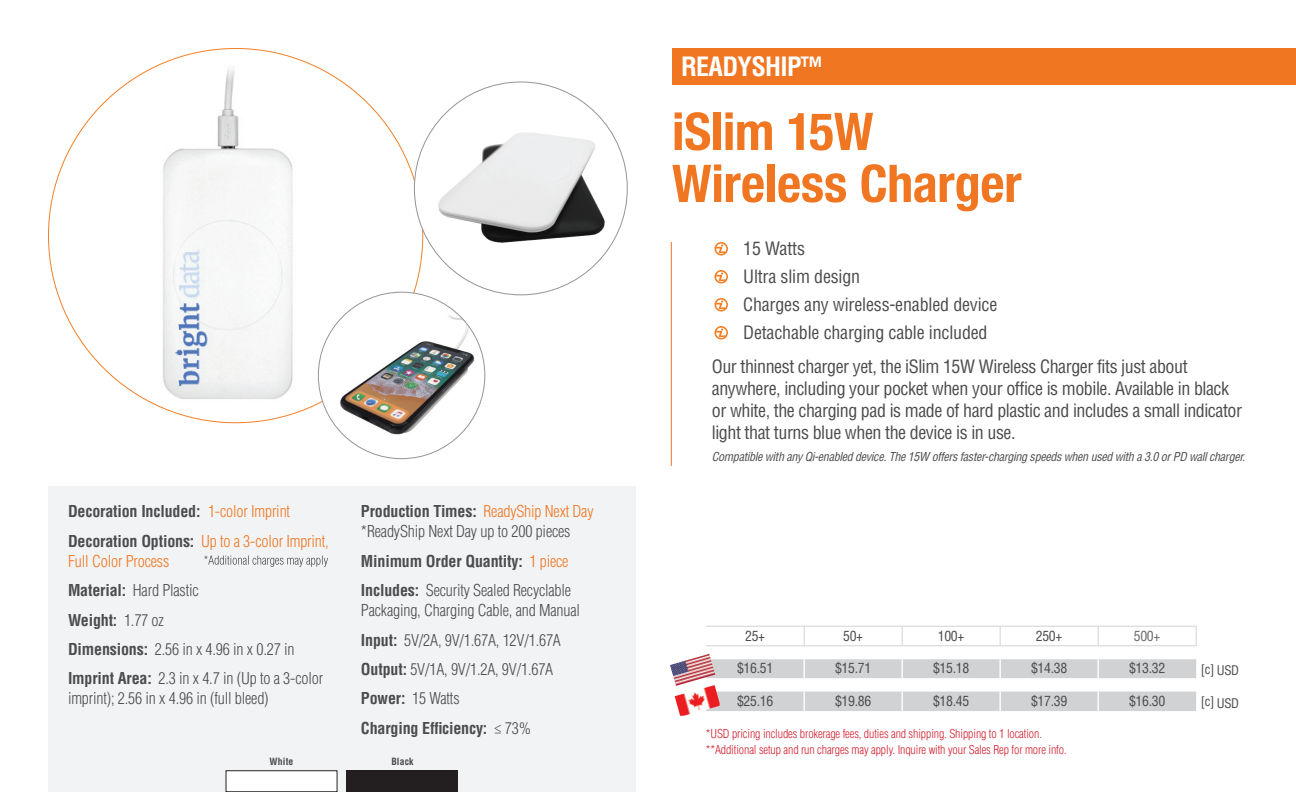
<style>
.page{position:relative;width:1296px;height:792px;background:#fff}
.page>*{position:absolute;margin:0;border:0;box-sizing:border-box;transform-origin:0 0}
.t1{font:700 condensed 52px/52px "Helvetica Neue";letter-spacing:-.005em;color:#f07622}
.t2{font:700 condensed 26px "Helvetica LT Std";letter-spacing:-.025em;color:#fff}
.t3{font:condensed 18px/22px "Helvetica LT Std";letter-spacing:-.025em;color:#4b4c4d}
.t4{font:300 condensed 16px/29.4px "Helvetica LT Std";letter-spacing:-.01em;color:#4b4c4d}
.t5{font:700 condensed 16px/29.4px "Helvetica LT Std";letter-spacing:-.01em;color:#4b4c4d}
.t6{font:condensed 13.8px "Helvetica LT Std";letter-spacing:-.025em;color:#4b4c4d}
.t7{font:condensed 13.8px "Helvetica LT Std";color:#69696c}
.t8{font:condensed 13px "Helvetica LT Std";letter-spacing:-.03em;color:#4b4c4d}
.t9{font:300 condensed 12px/16px "Helvetica LT Std";letter-spacing:-.01em;color:#d2202f}
.t10{font:italic condensed 12px "Helvetica LT Std";letter-spacing:-.025em;color:#4b4c4d}
.t11{font:700 condensed 9.8px "Helvetica LT Std";letter-spacing:.01em;color:#4b4c4d}
.s1{font-weight:300;color:#f07622}
.s2{color:#f07622}
.s3{font-weight:700}
.s4{font-weight:300}
</style>
<div class="page">
<div style="left:48px;top:486px;width:588px;height:306px;background:#f2f3f4"></div>
<svg style="left:204px;top:556px;width:124px;height:11px"></svg>
<img style="left:63px;top:58px;width:350px;height:349px">
<img style="left:434px;top:102px;width:173px;height:173px">
<div style="left:318px;top:292px;width:167px;height:167px;background:#fff;border-radius:50%"></div>
<img style="left:337px;top:304px;width:139px;height:139px">
<div style="left:226px;top:771px;width:111px;height:21px;background:#fff"></div>
<div style="left:226px;top:770px;width:111px;height:22px;border:1px solid #231f20"></div>
<div style="left:347px;top:770px;width:111px;height:22px;background:#231f20"></div>
<div style="left:672px;top:48px;width:624px;height:37px;background:#f07622"></div>
<hr style="left:671px;top:242px;width:1px;height:224px;background:#f07622">
<svg style="left:714px;top:242px;width:14px;height:14px"></svg>
<svg style="left:714px;top:270px;width:14px;height:14px"></svg>
<svg style="left:714px;top:298px;width:14px;height:14px"></svg>
<svg style="left:714px;top:326px;width:14px;height:14px"></svg>
<div style="left:715px;top:659px;width:481px;height:19px;background:#d1d2d4"></div>
<div style="left:720px;top:692px;width:476px;height:19px;background:#d1d2d4"></div>
<hr style="left:706px;top:626px;width:98px;height:1px;background:#d1d2d4">
<hr style="left:804px;top:626px;width:98px;height:1px;background:#d1d2d4">
<svg style="left:804px;top:627px;width:1px;height:18px"></svg>
<hr style="left:902px;top:626px;width:98px;height:1px;background:#d1d2d4">
<svg style="left:902px;top:627px;width:1px;height:18px"></svg>
<hr style="left:1000px;top:626px;width:98px;height:1px;background:#d1d2d4">
<hr style="left:1098px;top:626px;width:98px;height:1px;background:#d1d2d4">
<hr style="left:706px;top:645px;width:98px;height:1px;background:#d1d2d4">
<hr style="left:804px;top:645px;width:98px;height:1px;background:#d1d2d4">
<hr style="left:902px;top:645px;width:98px;height:1px;background:#d1d2d4">
<hr style="left:1000px;top:645px;width:98px;height:1px;background:#d1d2d4">
<hr style="left:1098px;top:645px;width:98px;height:1px;background:#d1d2d4">
<svg style="left:1000px;top:627px;width:1px;height:18px"></svg>
<svg style="left:1098px;top:627px;width:1px;height:18px"></svg>
<svg style="left:1196px;top:626px;width:1px;height:20px"></svg>
<img style="left:675px;top:686px;width:45px;height:30px">
<img style="left:670px;top:654px;width:45px;height:32px">
<p class="t5" style="left:68px;top:497px;width:262px">Decoration Included: <span class="s1">1-color Imprint<br></span>Decoration Options: <span class="s1">Up to a 3-color Imprint,</span></p>
<p class="t4" style="left:68px;top:546px;width:257px"><span class="s2">Full Color Process<br></span><span class="s3">Material:</span> Hard Plastic<br><span class="s3">Weight:</span> 1.77 oz<br><span class="s3">Dimensions:</span> 2.56 in x 4.96 in x 0.27 in<br><span class="s3">Imprint Area:</span> 2.3 in x 4.7 in (Up to a 3-color</p>
<p class="t4" style="left:68px;top:684px;width:202px">imprint); 2.56 in x 4.96 in (full bleed)</p>
<p class="t4" style="left:361px;top:502px;width:234px;line-height:20px"><span class="s3">Production Times:</span> <span class="s2">ReadyShip Next Day </span>*ReadyShip Next Day up to 200 pieces</p>
<p class="t5" style="left:361px;top:546px;width:212px">Minimum Order Quantity: <span class="s1">1 piece<br></span>Includes: <span class="s4">Security Sealed Recyclable</span></p>
<p class="t4" style="left:361px;top:596px;width:221px">Packaging, Charging Cable, and Manual<br><span class="s3">Input:</span> 5V/2A, 9V/1.67A, 12V/1.67A<br><span class="s3">Output:</span> 5V/1A, 9V/1.2A, 9V/1.67A<br><span class="s3">Power:</span> 15 Watts<br><span class="s3">Charging Efficiency:</span> ≤ 73%</p>
<p class="t11" style="left:270px;top:756px;width:25px">White</p>
<p class="t11" style="left:391px;top:756px;width:24px">Black</p>
<h2 class="t2" style="left:681px;top:50px;width:144px">READYSHIP™</h2>
<h1 class="t1" style="left:672px;top:102px;width:351px">iSlim 15W<br>Wireless Charger</h1>
<p class="t3" style="left:743px;top:235px;width:256px;line-height:28px">15 Watts<br>Ultra slim design<br>Charges any wireless-enabled device<br>Detachable charging cable included</p>
<p class="t3" style="left:712px;top:356px;width:532px">Our thinnest charger yet, the iSlim 15W Wireless Charger fits just about anywhere, including your pocket when your office is mobile. Available in black or white, the charging pad is made of hard plastic and includes a small indicator light that turns blue when the device is in use.</p>
<p class="t10" style="left:712px;top:450px;width:535px">Compatible with any Qi-enabled device. The 15W offers faster-charging speeds when used with a 3.0 or PD wall charger.</p>
<p class="t6" style="left:745px;top:627px;width:21px">25+</p>
<p class="t6" style="left:843px;top:627px;width:21px">50+</p>
<p class="t6" style="left:938px;top:627px;width:28px">100+</p>
<p class="t6" style="left:1036px;top:627px;width:28px">250+</p>
<p class="t7" style="left:1134px;top:627px;width:28px">500+</p>
<p class="t6" style="left:737px;top:660px;width:38px">$16.51</p>
<p class="t6" style="left:835px;top:660px;width:38px">$15.71</p>
<p class="t6" style="left:933px;top:660px;width:38px">$15.18</p>
<p class="t6" style="left:1031px;top:660px;width:38px">$14.38</p>
<p class="t6" style="left:1129px;top:660px;width:38px">$13.32</p>
<p class="t6" style="left:737px;top:693px;width:38px">$25.16</p>
<p class="t6" style="left:835px;top:693px;width:38px">$19.86</p>
<p class="t6" style="left:933px;top:693px;width:38px">$18.45</p>
<p class="t6" style="left:1031px;top:693px;width:38px">$17.39</p>
<p class="t6" style="left:1129px;top:693px;width:38px">$16.30</p>
<p class="t9" style="left:706px;top:725px;width:362px">*USD pricing includes brokerage fees, duties and shipping. Shipping to 1 location. **Additional setup and run charges may apply. Inquire with your Sales Rep for more info.</p>
<p class="t8" style="left:1201px;top:662px;width:40px">[c] USD</p>
<p class="t8" style="left:1201px;top:694px;width:40px">[c] USD</p>
</div>
